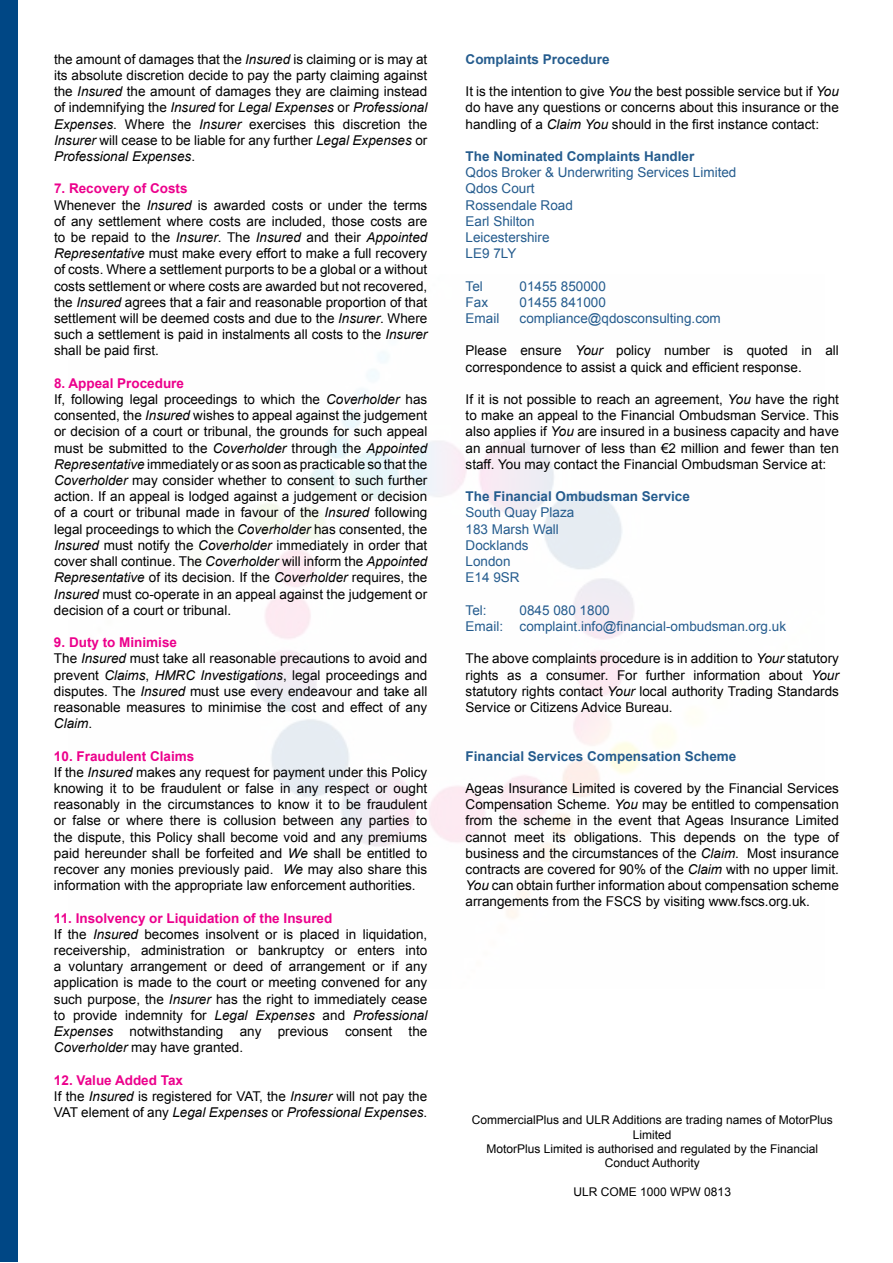
<style>
.page{position:relative;width:893px;height:1263px;background:#fff}
.page>*{position:absolute;margin:0;border:0;box-sizing:border-box;transform-origin:0 0}
.t1{font:13.5px/16.2px "Arial";color:#000}
.t2{font:13.5px/16.2px "Arial";color:#255c8e}
.t3{font:700 13.5px "Arial";color:#255c8e}
.t4{font:12px/14.4px "Arial";color:#000;text-align:center}
.s1{font-style:italic}
.s2{font-weight:700;color:#ec008c}
</style>
<div class="page">
<div style="left:1px;top:1px;width:17px;height:1261px;background:#004785"></div>
<p class="t1" style="left:54px;top:51px;width:375px;text-align:justify">the amount of damages that the <span class="s1">Insured</span> is claiming or is may at its absolute discretion decide to pay the party claiming against the <span class="s1">Insured</span> the amount of damages they are claiming instead of indemnifying the <span class="s1">Insured</span> for <span class="s1">Legal Expenses</span> or <span class="s1">Professional Expenses</span>. Where the <span class="s1">Insurer</span> exercises this discretion the <span class="s1">Insurer</span> will cease to be liable for any further <span class="s1">Legal Expenses</span> or <span class="s1">Professional Expenses</span>.</p>
<p class="t1" style="left:54px;top:181px;width:375px"><span class="s2">7. Recovery of Costs<br></span>Whenever the <span class="s1">Insured</span> is awarded costs or under the terms of any settlement where costs are included, those costs are to be repaid to the <span class="s1">Insurer</span>. The <span class="s1">Insured</span> and their <span class="s1">Appointed Representative</span> must make every effort to make a full recovery of costs. Where a settlement purports to be a global or a without costs settlement or where costs are awarded but not recovered, the <span class="s1">Insured</span> agrees that a fair and reasonable proportion of that settlement will be deemed costs and due to the <span class="s1">Insurer</span>. Where such a settlement is paid in instalments all costs to the <span class="s1">Insurer </span>shall be paid first.</p>
<p class="t1" style="left:54px;top:375px;width:375px"><span class="s2">8. Appeal Procedure<br></span>If, following legal proceedings to which the <span class="s1">Coverholder</span> has consented, the <span class="s1">Insured</span> wishes to appeal against the judgement or decision of a court or tribunal, the grounds for such appeal must be submitted to the <span class="s1">Coverholder</span> through the <span class="s1">Appointed Representative</span> immediately or as soon as practicable so that the <span class="s1">Coverholder</span> may consider whether to consent to such further action. If an appeal is lodged against a judgement or decision of a court or tribunal made in favour of the <span class="s1">Insured</span> following legal proceedings to which the <span class="s1">Coverholder</span> has consented, the <span class="s1">Insured</span> must notify the <span class="s1">Coverholder</span> immediately in order that cover shall continue. The <span class="s1">Coverholder</span> will inform the <span class="s1">Appointed Representative</span> of its decision. If the <span class="s1">Coverholder</span> requires, the <span class="s1">Insured</span> must co-operate in an appeal against the judgement or decision of a court or tribunal.</p>
<p class="t1" style="left:54px;top:634px;width:375px"><span class="s2">9. Duty to Minimise<br></span>The <span class="s1">Insured</span> must take all reasonable precautions to avoid and prevent <span class="s1">Claims</span>, <span class="s1">HMRC Investigations</span>, legal proceedings and disputes. The <span class="s1">Insured</span> must use every endeavour and take all reasonable measures to minimise the cost and effect of any <span class="s1">Claim</span>.</p>
<p class="t1" style="left:54px;top:748px;width:375px"><span class="s2">10. Fraudulent Claims<br></span>If the <span class="s1">Insured</span> makes any request for payment under this Policy knowing it to be fraudulent or false in any respect or ought reasonably in the circumstances to know it to be fraudulent or false or where there is collusion between any parties to the dispute, this Policy shall become void and any premiums paid hereunder shall be forfeited and <span class="s1">We</span> shall be entitled to recover any monies previously paid. <span class="s1">We</span> may also share this information with the appropriate law enforcement authorities.</p>
<p class="t1" style="left:54px;top:910px;width:375px"><span class="s2">11. Insolvency or Liquidation of the Insured<br></span>If the <span class="s1">Insured</span> becomes insolvent or is placed in liquidation, receivership, administration or bankruptcy or enters into a voluntary arrangement or deed of arrangement or if any application is made to the court or meeting convened for any such purpose, the <span class="s1">Insurer</span> has the right to immediately cease to provide indemnity for <span class="s1">Legal Expenses</span> and <span class="s1">Professional Expenses</span> notwithstanding any previous consent the <span class="s1">Coverholder</span> may have granted.</p>
<p class="t1" style="left:54px;top:1072px;width:375px"><span class="s2">12. Value Added Tax<br></span>If the <span class="s1">Insured</span> is registered for VAT, the <span class="s1">Insurer</span> will not pay the<br>VAT element of any <span class="s1">Legal Expenses</span> or <span class="s1">Professional Expenses</span>.</p>
<p class="t3" style="left:466px;top:50px;width:146px">Complaints Procedure</p>
<p class="t1" style="left:466px;top:84px;width:375px;text-align:justify">It is the intention to give <span class="s1">You</span> the best possible service but if <span class="s1">You </span>do have any questions or concerns about this insurance or the handling of a <span class="s1">Claim You</span> should in the first instance contact:</p>
<p class="t3" style="left:466px;top:147px;width:230px">The Nominated Complaints Handler</p>
<p class="t2" style="left:466px;top:165px;width:272px">Qdos Broker &amp; Underwriting Services Limited<br>Qdos Court<br>Rossendale Road<br>Earl Shilton<br>Leicestershire<br>LE9 7LY</p>
<p class="t2" style="left:466px;top:278px;width:19px">Tel</p>
<p class="t2" style="left:520px;top:278px;width:88px">01455 850000</p>
<p class="t2" style="left:466px;top:294px;width:24px">Fax</p>
<p class="t2" style="left:520px;top:294px;width:88px">01455 841000</p>
<p class="t2" style="left:466px;top:310px;width:35px">Email</p>
<p class="t2" style="left:520px;top:310px;width:203px">compliance@qdosconsulting.com</p>
<p class="t1" style="left:466px;top:343px;width:375px">Please ensure <span class="s1">Your</span> policy number is quoted in all correspondence to assist a quick and efficient response.</p>
<p class="t1" style="left:466px;top:391px;width:375px;text-align:justify">If it is not possible to reach an agreement, <span class="s1">You</span> have the right to make an appeal to the Financial Ombudsman Service. This also applies if <span class="s1">You</span> are insured in a business capacity and have an annual turnover of less than €2 million and fewer than ten staff. You may contact the Financial Ombudsman Service at:</p>
<p class="t3" style="left:466px;top:488px;width:226px">The Financial Ombudsman Service</p>
<p class="t2" style="left:466px;top:505px;width:110px">South Quay Plaza<br>183 Marsh Wall<br>Docklands<br>London<br>E14 9SR</p>
<p class="t2" style="left:466px;top:602px;width:23px">Tel:</p>
<p class="t2" style="left:466px;top:602px;width:322px;text-indent:54px">0845 080 1800<br>Email: complaint.info@financial-ombudsman.org.uk</p>
<p class="t1" style="left:466px;top:651px;width:375px;text-align:justify">The above complaints procedure is in addition to <span class="s1">Your</span> statutory rights as a consumer. For further information about <span class="s1">Your </span>statutory rights contact <span class="s1">Your</span> local authority Trading Standards Service or Citizens Advice Bureau.</p>
<p class="t3" style="left:466px;top:747px;width:272px">Financial Services Compensation Scheme</p>
<p class="t1" style="left:466px;top:780px;width:375px;text-align:justify">Ageas Insurance Limited is covered by the Financial Services Compensation Scheme. <span class="s1">You</span> may be entitled to compensation from the scheme in the event that Ageas Insurance Limited cannot meet its obligations. This depends on the type of business and the circumstances of the <span class="s1">Claim</span>. Most insurance contracts are covered for 90% of the <span class="s1">Claim</span> with no upper limit.<br><span class="s1">You</span> can obtain further information about compensation scheme arrangements from the FSCS by visiting www.fscs.org.uk.</p>
<p class="t4" style="left:472px;top:1113px;width:362px">CommercialPlus and ULR Additions are trading names of MotorPlus Limited<br>MotorPlus Limited is authorised and regulated by the Financial Conduct Authority</p>
<p class="t4" style="left:574px;top:1185px;width:159px">ULR COME 1000 WPW 0813</p>
</div>
